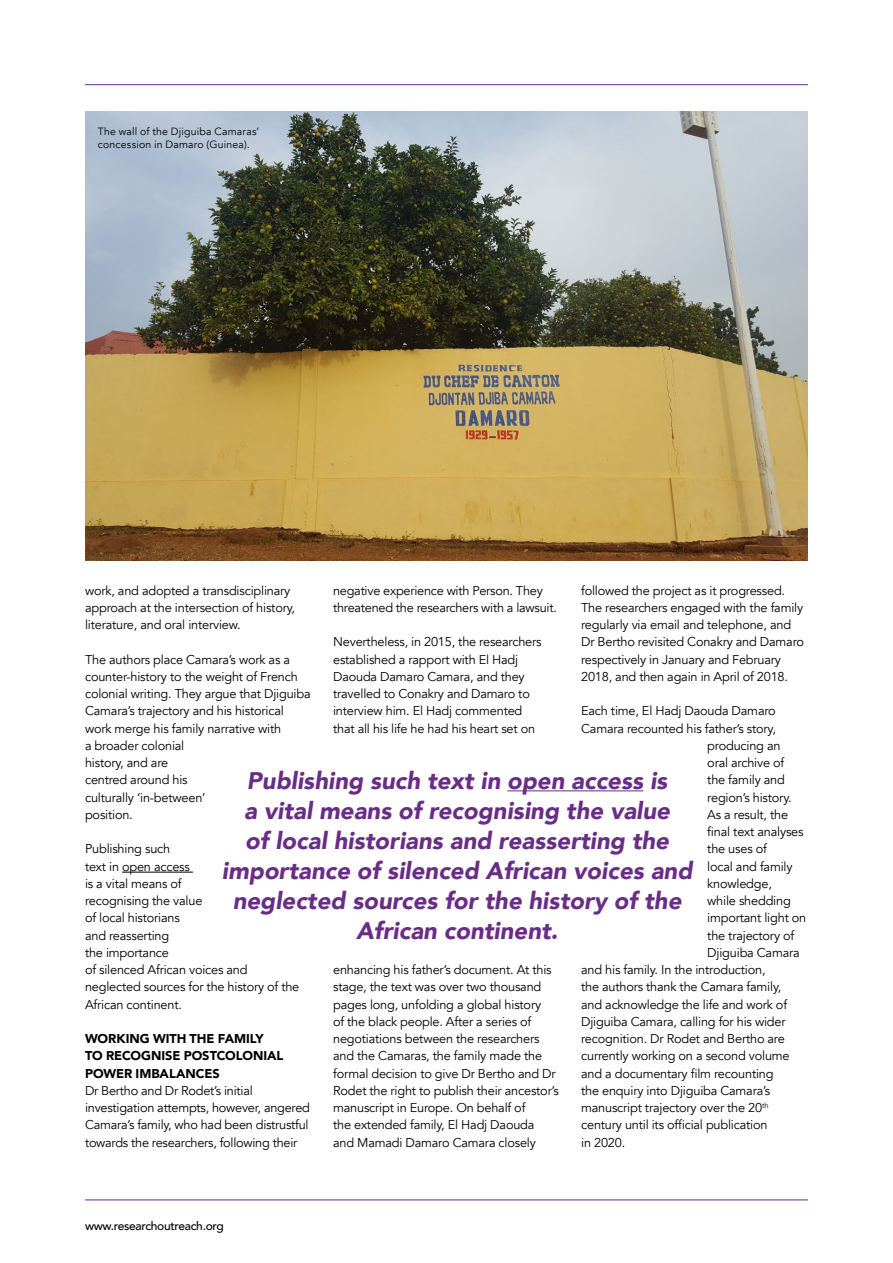
<style>
.page{position:relative;width:893px;height:1263px;background:#fff}
.page>*{position:absolute;margin:0;border:0;box-sizing:border-box;transform-origin:0 0}
.t1{font:italic 900 24px/30px "Avenir";color:#692d87;text-align:center}
.t2{font:12.75px/17.2px "Avenir";letter-spacing:-.015em;color:#000}
.t3{font:900 12.75px/17.2px "Avenir";color:#000}
.t4{font:500 12px "Avenir";letter-spacing:-.025em;color:#000}
.t5{font:10.5px/12.8px "Avenir";letter-spacing:.02em;color:#000}
</style>
<div class="page">
<hr style="left:85px;top:1199px;width:723px;height:1px;background:#692d87">
<hr style="left:85px;top:84px;width:723px;height:1px;background:#692d87">
<hr style="left:122px;top:872px;width:71px;height:1px;background:#000">
<hr style="left:507px;top:791px;width:136px;height:1px;background:#692d87">
<img style="left:85px;top:112px;width:723px;height:448px">
<p class="t5" style="left:98px;top:125px;width:163px">The wall of the Djiguiba Camaras’ concession in Damaro (Guinea).</p>
<p class="t2" style="left:581px;top:582px;width:224px">followed the project as it progressed.<br>The researchers engaged with the family regularly via email and telephone, and Dr Bertho revisited Conakry and Damaro respectively in January and February 2018, and then again in April of 2018.</p>
<p class="t2" style="left:581px;top:702px;width:196px">Each time, El Hadj Daouda Damaro</p>
<p class="t2" style="left:581px;top:720px;width:196px">Camara recounted his father’s story,</p>
<p class="t2" style="left:707px;top:737px;width:75px">producing an</p>
<p class="t2" style="left:707px;top:754px;width:79px">oral archive of</p>
<p class="t2" style="left:707px;top:771px;width:79px">the family and</p>
<p class="t2" style="left:707px;top:789px;width:86px">region’s history.</p>
<p class="t2" style="left:707px;top:806px;width:82px">As a result, the</p>
<p class="t2" style="left:707px;top:823px;width:98px">final text analyses</p>
<p class="t2" style="left:707px;top:840px;width:61px">the uses of</p>
<p class="t2" style="left:707px;top:858px;width:87px">local and family</p>
<p class="t2" style="left:707px;top:875px;width:66px">knowledge,</p>
<p class="t2" style="left:707px;top:892px;width:85px">while shedding</p>
<p class="t2" style="left:707px;top:910px;width:101px">important light on</p>
<p class="t2" style="left:707px;top:927px;width:88px">the trajectory of</p>
<p class="t2" style="left:707px;top:944px;width:94px">Djiguiba Camara</p>
<p class="t2" style="left:581px;top:961px;width:186px">and his family. In the introduction,</p>
<p class="t2" style="left:581px;top:979px;width:202px">the authors thank the Camara family,</p>
<p class="t2" style="left:581px;top:996px;width:207px">and acknowledge the life and work of</p>
<p class="t2" style="left:581px;top:1013px;width:206px">Djiguiba Camara, calling for his wider</p>
<p class="t2" style="left:581px;top:1030px;width:205px">recognition. Dr Rodet and Bertho are</p>
<p class="t2" style="left:581px;top:1048px;width:210px">currently working on a second volume</p>
<p class="t2" style="left:581px;top:1065px;width:194px">and a documentary film recounting</p>
<p class="t2" style="left:581px;top:1082px;width:191px">the enquiry into Djiguiba Camara’s</p>
<p class="t2" style="left:581px;top:1099px;width:189px">manuscript trajectory over the 20<sup>th</sup></p>
<p class="t2" style="left:581px;top:1116px;width:188px">century until its official publication</p>
<p class="t2" style="left:581px;top:1134px;width:46px">in 2020.</p>
<p class="t2" style="left:85px;top:582px;width:212px">work, and adopted a transdisciplinary approach at the intersection of history, literature, and oral interview.</p>
<p class="t2" style="left:85px;top:651px;width:227px">The authors place Camara’s work as a counter-history to the weight of French colonial writing. They argue that Djiguiba<br>Camara’s trajectory and his historical work merge his family narrative with<br>a broader colonial<br>history, and are<br>centred around his<br>culturally ‘in-between’<br>position.</p>
<p class="t2" style="left:85px;top:840px;width:216px">Publishing such<br>text in open access<br>is a vital means of<br>recognising the value<br>of local historians<br>and reasserting<br>the importance<br>of silenced African voices and neglected sources for the history of the<br>African continent.</p>
<p class="t3" style="left:85px;top:1030px;width:200px">WORKING WITH THE FAMILY<br>TO RECOGNISE POSTCOLONIAL<br>POWER IMBALANCES</p>
<p class="t2" style="left:85px;top:1082px;width:226px">Dr Bertho and Dr Rodet’s initial investigation attempts, however, angered Camara’s family, who had been distrustful towards the researchers, following their</p>
<p class="t2" style="left:333px;top:582px;width:225px">negative experience with Person. They threatened the researchers with a lawsuit.</p>
<p class="t2" style="left:333px;top:633px;width:210px">Nevertheless, in 2015, the researchers established a rapport with El Hadj Daouda Damaro Camara, and they travelled to Conakry and Damaro to interview him. El Hadj commented that all his life he had his heart set on</p>
<h1 class="t1" style="left:222px;top:766px;width:472px">Publishing such text in open access is<br>a vital means of recognising the value<br>of local historians and reasserting the importance of silenced African voices and neglected sources for the history of the African continent.</h1>
<p class="t2" style="left:333px;top:961px;width:227px">enhancing his father’s document. At this stage, the text was over two thousand pages long, unfolding a global history<br>of the black people. After a series of negotiations between the researchers and the Camaras, the family made the formal decision to give Dr Bertho and Dr Rodet the right to publish their ancestor’s manuscript in Europe. On behalf of<br>the extended family, El Hadj Daouda<br>and Mamadi Damaro Camara closely</p>
<p class="t4" style="left:85px;top:1215px;width:140px">www.researchoutreach.org</p>
</div>
